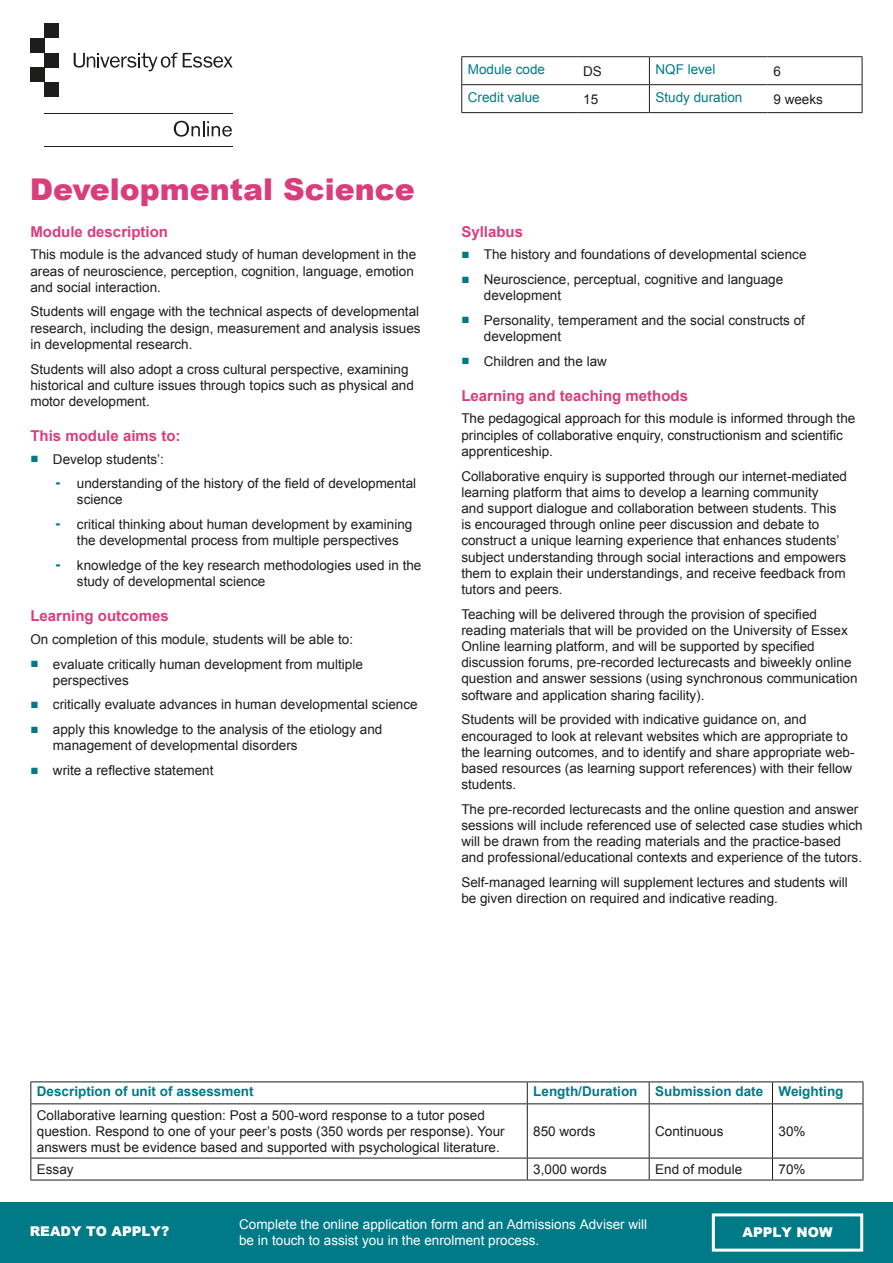
<style>
.page{position:relative;width:893px;height:1263px;background:#fff}
.page>*{position:absolute;margin:0;border:0;box-sizing:border-box;transform-origin:0 0}
.t1{font:900 30px "Arial";color:#da3d7e}
.P__Title{font:700 15px "Arial";color:#da3d7e}
.P_Body{font:13.5px/16.2px "Arial";color:#1d1d1b}
.P__Bullets{font:13.5px/16.2px "Arial";color:#1d1d1b}
.t2{font:13.5px/16.2px "Arial";color:#fff}
.t3{font:700 13.5px "Arial";color:#007a87}
.t4{font:13.5px "Arial";color:#007a87}
.t5{font:900 13.5px "Arial";color:#fff}
.s1{font-weight:700;color:#007a87}
.s2{font-weight:900;color:#007a87}
</style>
<div class="page">
<div style="left:0;top:1202px;width:893px;height:61px;background:#007a87"></div>
<div style="left:712px;top:1213px;width:151px;height:38px;border:3px solid #fff"></div>
<hr style="left:45px;top:146px;width:188px;height:1px;background:#1d1d1b">
<hr style="left:45px;top:113px;width:188px;height:1px;background:#1d1d1b">
<svg style="left:174px;top:121px;width:58px;height:16px"></svg>
<div style="left:45px;top:23px;width:14px;height:15px;background:#1d1d1b"></div>
<div style="left:30px;top:38px;width:15px;height:15px;background:#1d1d1b"></div>
<div style="left:45px;top:53px;width:14px;height:15px;background:#1d1d1b"></div>
<div style="left:30px;top:68px;width:15px;height:14px;background:#1d1d1b"></div>
<div style="left:45px;top:82px;width:14px;height:15px;background:#1d1d1b"></div>
<svg style="left:74px;top:52px;width:159px;height:19px"></svg>
<hr style="left:30px;top:1081px;width:497px;height:1px;background:#1d1d1b">
<svg style="left:30px;top:1082px;width:1px;height:21px"></svg>
<hr style="left:527px;top:1081px;width:122px;height:1px;background:#1d1d1b">
<svg style="left:527px;top:1082px;width:1px;height:21px"></svg>
<hr style="left:649px;top:1081px;width:123px;height:1px;background:#1d1d1b">
<svg style="left:649px;top:1082px;width:1px;height:21px"></svg>
<hr style="left:772px;top:1081px;width:91px;height:1px;background:#1d1d1b">
<svg style="left:772px;top:1082px;width:1px;height:21px"></svg>
<svg style="left:863px;top:1082px;width:1px;height:21px"></svg>
<hr style="left:30px;top:1103px;width:497px;height:1px;background:#1d1d1b">
<hr style="left:30px;top:1104px;width:1px;height:54px;background:#1d1d1b">
<hr style="left:527px;top:1103px;width:122px;height:1px;background:#1d1d1b">
<hr style="left:527px;top:1104px;width:1px;height:54px;background:#1d1d1b">
<hr style="left:649px;top:1103px;width:123px;height:1px;background:#1d1d1b">
<hr style="left:649px;top:1104px;width:1px;height:54px;background:#1d1d1b">
<hr style="left:772px;top:1103px;width:91px;height:1px;background:#1d1d1b">
<hr style="left:772px;top:1104px;width:1px;height:54px;background:#1d1d1b">
<hr style="left:863px;top:1104px;width:1px;height:54px;background:#1d1d1b">
<hr style="left:30px;top:1158px;width:497px;height:1px;background:#1d1d1b">
<svg style="left:30px;top:1158px;width:1px;height:22px"></svg>
<hr style="left:527px;top:1158px;width:122px;height:1px;background:#1d1d1b">
<svg style="left:527px;top:1158px;width:1px;height:22px"></svg>
<hr style="left:649px;top:1158px;width:123px;height:1px;background:#1d1d1b">
<svg style="left:649px;top:1158px;width:1px;height:22px"></svg>
<hr style="left:772px;top:1158px;width:91px;height:1px;background:#1d1d1b">
<svg style="left:772px;top:1158px;width:1px;height:22px"></svg>
<svg style="left:863px;top:1158px;width:1px;height:22px"></svg>
<hr style="left:30px;top:1180px;width:497px;height:1px;background:#1d1d1b">
<hr style="left:527px;top:1180px;width:122px;height:1px;background:#1d1d1b">
<hr style="left:649px;top:1180px;width:123px;height:1px;background:#1d1d1b">
<hr style="left:772px;top:1180px;width:91px;height:1px;background:#1d1d1b">
<hr style="left:461px;top:56px;width:116px;height:1px;background:#1d1d1b">
<hr style="left:577px;top:56px;width:72px;height:1px;background:#1d1d1b">
<hr style="left:649px;top:56px;width:118px;height:1px;background:#1d1d1b">
<hr style="left:767px;top:56px;width:95px;height:1px;background:#1d1d1b">
<hr style="left:461px;top:84px;width:116px;height:1px;background:#1d1d1b">
<svg style="left:461px;top:57px;width:1px;height:55px"></svg>
<hr style="left:577px;top:84px;width:72px;height:1px;background:#1d1d1b">
<hr style="left:649px;top:84px;width:118px;height:1px;background:#1d1d1b">
<svg style="left:649px;top:57px;width:1px;height:55px"></svg>
<hr style="left:767px;top:84px;width:95px;height:1px;background:#1d1d1b">
<svg style="left:862px;top:57px;width:1px;height:55px"></svg>
<hr style="left:461px;top:112px;width:116px;height:1px;background:#1d1d1b">
<hr style="left:577px;top:112px;width:72px;height:1px;background:#1d1d1b">
<hr style="left:649px;top:112px;width:118px;height:1px;background:#1d1d1b">
<hr style="left:767px;top:112px;width:95px;height:1px;background:#1d1d1b">
<p class="t1" style="left:30px;top:167px;width:387px">Developmental Science</p>
<p class="P__Title" style="left:30px;top:222px;width:139px">Module description</p>
<p class="P_Body" style="left:30px;top:247px;width:387px">This module is the advanced study of human development in the areas of neuroscience, perception, cognition, language, emotion and social interaction.</p>
<p class="P_Body" style="left:30px;top:304px;width:392px;text-align:justify">Students will engage with the technical aspects of developmental research, including the design, measurement and analysis issues in developmental research.</p>
<p class="P_Body" style="left:30px;top:361px;width:385px">Students will also adopt a cross cultural perspective, examining historical and culture issues through topics such as physical and motor development.</p>
<p class="P__Title" style="left:30px;top:426px;width:152px">This module aims to:</p>
<p class="P__Bullets" style="left:30px;top:451px;width:135px"><span class="s1">■</span> Develop students’:</p>
<p class="P_Body" style="left:77px;top:475px;width:341px;text-indent:-21px"><span class="s2">-</span> understanding of the history of the field of developmental science</p>
<p class="P_Body" style="left:56px;top:516px;width:358px;text-align:center"><span class="s2">-</span> critical thinking about human development by examining the developmental process from multiple perspectives</p>
<p class="P_Body" style="left:77px;top:557px;width:346px;text-indent:-21px"><span class="s2">-</span> knowledge of the key research methodologies used in the study of developmental science</p>
<p class="P__Title" style="left:30px;top:606px;width:140px">Learning outcomes</p>
<p class="P_Body" style="left:30px;top:631px;width:324px">On completion of this module, students will be able to:</p>
<p class="P__Bullets" style="left:53px;top:656px;width:311px;text-indent:-22px"><span class="s1">■</span> evaluate critically human development from multiple perspectives</p>
<p class="P__Bullets" style="left:30px;top:697px;width:389px"><span class="s1">■</span> critically evaluate advances in human developmental science</p>
<p class="P__Bullets" style="left:53px;top:721px;width:331px;text-indent:-22px"><span class="s1">■</span> apply this knowledge to the analysis of the etiology and management of developmental disorders</p>
<p class="P__Bullets" style="left:30px;top:762px;width:185px"><span class="s1">■</span> write a reflective statement</p>
<p class="t4" style="left:468px;top:61px;width:79px">Module code</p>
<p class="P_Body" style="left:583px;top:63px;width:20px">DS</p>
<p class="t4" style="left:655px;top:61px;width:62px">NQF level</p>
<p class="P_Body" style="left:773px;top:63px;width:9px">6</p>
<p class="t4" style="left:468px;top:88px;width:74px">Credit value</p>
<p class="P_Body" style="left:583px;top:91px;width:17px">15</p>
<p class="t4" style="left:655px;top:88px;width:89px">Study duration</p>
<p class="P_Body" style="left:773px;top:91px;width:51px">9 weeks</p>
<p class="P__Title" style="left:461px;top:222px;width:63px">Syllabus</p>
<p class="P__Bullets" style="left:461px;top:247px;width:347px"><span class="s1">■</span> The history and foundations of developmental science</p>
<p class="P__Bullets" style="left:484px;top:271px;width:301px;text-indent:-22px"><span class="s1">■</span> Neuroscience, perceptual, cognitive and language development</p>
<p class="P__Bullets" style="left:484px;top:312px;width:323px;text-indent:-22px"><span class="s1">■</span> Personality, temperament and the social constructs of development</p>
<p class="P__Bullets" style="left:461px;top:353px;width:147px"><span class="s1">■</span> Children and the law</p>
<p class="P__Title" style="left:461px;top:386px;width:228px">Learning and teaching methods</p>
<p class="P_Body" style="left:461px;top:411px;width:395px">The pedagogical approach for this module is informed through the principles of collaborative enquiry, constructionism and scientific apprenticeship.</p>
<p class="P_Body" style="left:461px;top:468px;width:387px">Collaborative enquiry is supported through our internet-mediated learning platform that aims to develop a learning community<br>and support dialogue and collaboration between students. This is encouraged through online peer discussion and debate to construct a unique learning experience that enhances students’ subject understanding through social interactions and empowers them to explain their understandings, and receive feedback from tutors and peers.</p>
<p class="P_Body" style="left:461px;top:606px;width:398px">Teaching will be delivered through the provision of specified reading materials that will be provided on the University of Essex Online learning platform, and will be supported by specified discussion forums, pre-recorded lecturecasts and biweekly online question and answer sessions (using synchronous communication software and application sharing facility).</p>
<p class="P_Body" style="left:461px;top:712px;width:395px">Students will be provided with indicative guidance on, and encouraged to look at relevant websites which are appropriate to the learning outcomes, and to identify and share appropriate web&shy;based resources (as learning support references) with their fellow students.</p>
<p class="P_Body" style="left:461px;top:801px;width:403px">The pre-recorded lecturecasts and the online question and answer sessions will include referenced use of selected case studies which will be drawn from the reading materials and the practice-based and professional/educational contexts and experience of the tutors.</p>
<p class="P_Body" style="left:461px;top:874px;width:388px">Self-managed learning will supplement lectures and students will be given direction on required and indicative reading.</p>
<p class="t3" style="left:37px;top:1083px;width:218px">Description of unit of assessment</p>
<p class="t3" style="left:533px;top:1083px;width:106px">Length/Duration</p>
<p class="t3" style="left:655px;top:1083px;width:110px">Submission date</p>
<p class="t3" style="left:778px;top:1083px;width:66px">Weighting</p>
<p class="P_Body" style="left:37px;top:1107px;width:469px">Collaborative learning question: Post a 500-word response to a tutor posed question. Respond to one of your peer’s posts (350 words per response). Your answers must be evidence based and supported with psychological literature.</p>
<p class="P_Body" style="left:533px;top:1123px;width:64px">850 words</p>
<p class="P_Body" style="left:655px;top:1123px;width:70px">Continuous</p>
<p class="P_Body" style="left:778px;top:1123px;width:29px">30%</p>
<p class="P_Body" style="left:37px;top:1161px;width:38px">Essay</p>
<p class="P_Body" style="left:533px;top:1161px;width:75px">3,000 words</p>
<p class="P_Body" style="left:655px;top:1161px;width:89px">End of module</p>
<p class="P_Body" style="left:778px;top:1161px;width:29px">70%</p>
<p class="t2" style="left:239px;top:1216px;width:410px">Complete the online application form and an Admissions Adviser will be in touch to assist you in the enrolment process.</p>
<p class="t5" style="left:30px;top:1221px;width:141px">READY TO APPLY?</p>
<p class="t5" style="left:742px;top:1223px;width:91px">APPLY NOW</p>
</div>
